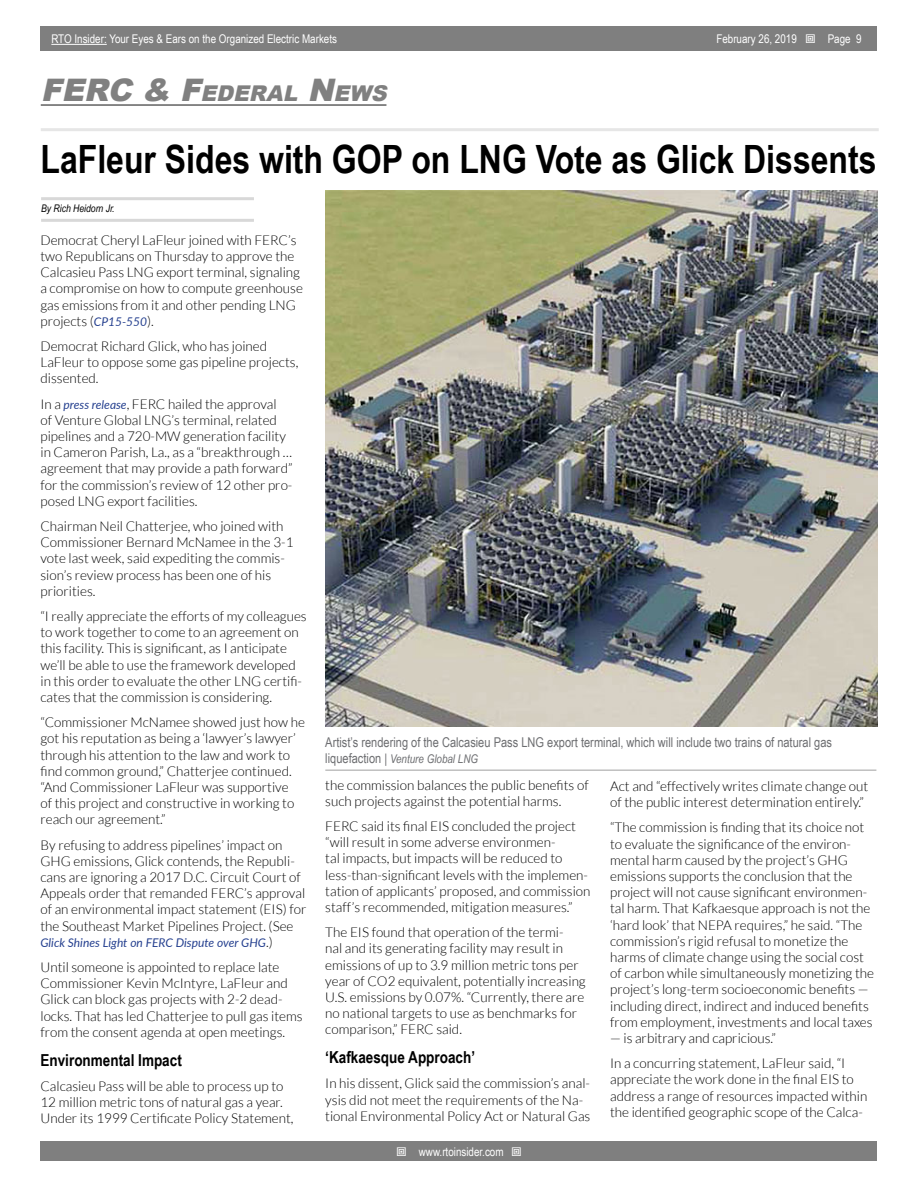
<style>
.page{position:relative;width:918px;height:1188px;background:#fff}
.page>*{position:absolute;margin:0;border:0;box-sizing:border-box;transform-origin:0 0}
.t1{font:700 39px "Arial Narrow";color:#000}
.t2{font:italic 900 21.75px "Arial";color:#808080}
.t3{font:700 16.5px "Arial Narrow";color:#000}
.t4{font:300 13.5px/16.2px "Lato";color:#000}
.t5{font:13.5px "Arial Narrow";color:#6d6e71}
.t6{font:12px "Arial Narrow";color:#fff}
.t7{font:italic 12px "Lato";color:#25408f}
.t8{font:italic 12px "Arial Narrow";color:#6d6e71}
.t9{font:italic 10.5px "Arial Narrow";color:#000}
.s1{font-style:inherit}
.s2{font-size:31.05px}
.s3{font-weight:400;font-style:italic;font-size:12px;color:#25408f}
.s4{font-weight:300;font-style:normal;font-size:13.5px;color:#000}
.s5{font-style:normal;font-size:13.5px}
.s6{font-style:normal;font-size:13.2px}
</style>
<div class="page">
<div style="left:41px;top:1142px;width:836px;height:19px;background:#7f7f7f"></div>
<div style="left:41px;top:27px;width:836px;height:24px;background:#7f7f7f"></div>
<hr style="left:51px;top:44px;width:56px;height:1px;background:#fff">
<hr style="left:41px;top:128px;width:838px;height:3px;background:#e6e6e6">
<hr style="left:41px;top:104px;width:345px;height:2px;background:#808080">
<hr style="left:41px;top:197px;width:213px;height:3px;background:#d8d8d8">
<hr style="left:41px;top:219px;width:213px;height:3px;background:#d8d8d8">
<img style="left:326px;top:190px;width:552px;height:537px">
<hr style="left:325px;top:769px;width:551px;height:2px;background:#bfbfbf">
<p class="t6" style="left:51px;top:30px;width:287px">RTO Insider: Your Eyes &amp; Ears on the Organized Electric Markets</p>
<p class="t6" style="left:716px;top:30px;width:82px">February 26, <span class="s1">2019</span></p>
<p class="t6" style="left:828px;top:30px;width:35px">Page 9</p>
<h2 class="t2" style="left:41px;top:78px;width:354px"><span class="s2">FERC &amp; F</span>E DERAL <span class="s2">N</span>EWS</h2>
<h1 class="t1" style="left:40px;top:130px;width:838px">LaFleur Sides with GOP on LNG Vote as Glick Dissents</h1>
<p class="t9" style="left:41px;top:201px;width:75px">By Rich Heidorn Jr.</p>
<p class="t4" style="left:40px;top:232px;width:264px">Democrat Cheryl LaFleur joined with FERC’s two Republicans on Thursday to approve the Calcasieu Pass LNG export terminal, signaling a compromise on how to compute greenhouse gas emissions from it and other pending LNG projects (<span class="s3">CP15-550</span>).</p>
<p class="t4" style="left:41px;top:338px;width:259px">Democrat Richard Glick, who has joined<br>LaFleur to oppose some gas pipeline projects, dissented.</p>
<p class="t4" style="left:41px;top:396px;width:254px">In a <span class="s3">press release</span>, FERC hailed the approval<br>of Venture Global LNG’s terminal, related pipelines and a 720-MW generation facility in Cameron Parish, La., as a “breakthrough … agreement that may provide a path forward” for the commission’s review of 12 other pro&shy;posed LNG export facilities.</p>
<p class="t4" style="left:41px;top:518px;width:255px">Chairman Neil Chatterjee, who joined with Commissioner Bernard McNamee in the 3-1 vote last week, said expediting the commis&shy;sion’s review process has been one of his priorities.</p>
<p class="t4" style="left:41px;top:608px;width:268px">“I really appreciate the efforts of my colleagues to work together to come to an agreement on this facility. This is significant, as I anticipate we’ll be able to use the framework developed in this order to evaluate the other LNG certifi&shy;cates that the commission is considering.</p>
<p class="t4" style="left:41px;top:714px;width:266px">“Commissioner McNamee showed just how he got his reputation as being a ‘lawyer’s lawyer’ through his attention to the law and work to find common ground,” Chatterjee continued. “And Commissioner LaFleur was supportive<br>of this project and constructive in working to reach our agreement.”</p>
<p class="t4" style="left:41px;top:837px;width:267px">By refusing to address pipelines’ impact on GHG emissions, Glick contends, the Republi&shy;cans are ignoring a 2017 D.C. Circuit Court of Appeals order that remanded FERC’s approval of an environmental impact statement (EIS) for the Southeast Market Pipelines Project. (See</p>
<p class="t7" style="left:40px;top:934px;width:234px">Glick Shines Light on FERC Dispute over GHG<span class="s4">.)</span></p>
<p class="t4" style="left:40px;top:959px;width:264px">Until someone is appointed to replace late Commissioner Kevin McIntyre, LaFleur and Glick can block gas projects with 2-2 dead&shy;locks. That has led Chatterjee to pull gas items from the consent agenda at open meetings.</p>
<p class="t3" style="left:40px;top:1047px;width:143px">Environmental Impact</p>
<p class="t4" style="left:40px;top:1078px;width:255px">Calcasieu Pass will be able to process up to<br>12 million metric tons of natural gas a year.<br>Under its 1999 Certificate Policy Statement,</p>
<p class="t5" style="left:325px;top:732px;width:508px">Artist’s rendering of the Calcasieu Pass LNG export terminal, which will include two trains of natural gas</p>
<p class="t8" style="left:325px;top:750px;width:154px"><span class="s5">liquefaction</span> <span class="s6">|</span> Venture Global LNG</p>
<p class="t4" style="left:325px;top:777px;width:265px">the commission balances the public benefits of such projects against the potential harms.</p>
<p class="t4" style="left:325px;top:818px;width:267px">FERC said its final EIS concluded the project “will result in some adverse environmen-<br>tal impacts, but impacts will be reduced to less-than-significant levels with the implemen&shy;tation of applicants’ proposed, and commission staff’s recommended, mitigation measures.”</p>
<p class="t4" style="left:325px;top:924px;width:262px">The EIS found that operation of the termi-<br>nal and its generating facility may result in emissions of up to 3.9 million metric tons per year of CO2 equivalent, potentially increasing U.S. emissions by 0.07%. “Currently, there are no national targets to use as benchmarks for comparison,” FERC said.</p>
<p class="t3" style="left:325px;top:1045px;width:151px">‘Kafkaesque Approach’</p>
<p class="t4" style="left:325px;top:1076px;width:267px">In his dissent, Glick said the commission’s anal&shy;ysis did not meet the requirements of the Na&shy;tional Environmental Policy Act or Natural Gas</p>
<p class="t6" style="left:419px;top:1143px;width:86px">www.rtoinsider.com</p>
<p class="t4" style="left:610px;top:778px;width:260px">Act and “effectively writes climate change out of the public interest determination entirely.”</p>
<p class="t4" style="left:610px;top:819px;width:265px">“The commission is finding that its choice not to evaluate the significance of the environ&shy;mental harm caused by the project’s GHG emissions supports the conclusion that the project will not cause significant environmen&shy;tal harm. That Kafkaesque approach is not the ‘hard look’ that NEPA requires,” he said. “The commission’s rigid refusal to monetize the harms of climate change using the social cost of carbon while simultaneously monetizing the project’s long-term socioeconomic benefits — including direct, indirect and induced benefits from employment, investments and local taxes</p>
<p class="t4" style="left:610px;top:1026px;width:237px;line-height:25.2px">— is arbitrary and capricious.”<br>In a concurring statement, LaFleur said, “I</p>
<p class="t4" style="left:610px;top:1071px;width:259px">appreciate the work done in the final EIS to address a range of resources impacted within the identified geographic scope of the Calca-</p>
</div>
